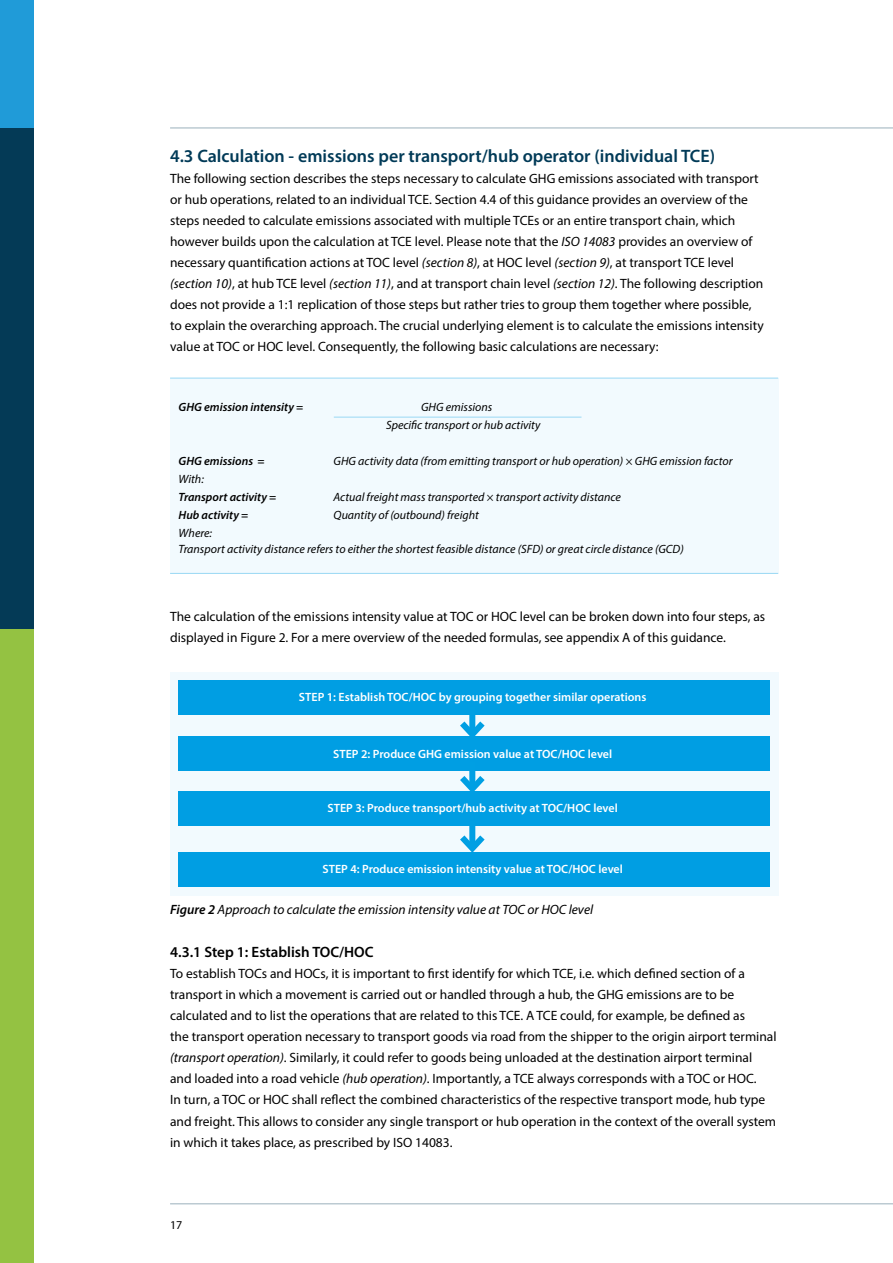
<style>
.page{position:relative;width:893px;height:1263px;background:#fff}
.page>*{position:absolute;margin:0;border:0;box-sizing:border-box;transform-origin:0 0}
.t1{font:600 18px "Myriad Pro";color:#013a57}
.t2{font:600 15px "Myriad Pro";color:#000}
.t3{font:13.5px/21px "Myriad Pro";color:#000}
.t4{font:italic 13.5px "Myriad Pro";color:#000}
.t5{font:italic 12px/18px "Myriad Pro";color:#000}
.t6{font:600 12px "Myriad Pro";color:#fff}
.t7{font:italic 600 12px "Myriad Pro";color:#000}
.t8{font:12px "Myriad Pro";color:#000}
.s1{font-style:italic}
.s2{font-weight:600}
</style>
<div class="page">
<div style="left:0;top:128px;width:34px;height:501px;background:#043a56"></div>
<div style="left:0;top:629px;width:34px;height:634px;background:#94c242"></div>
<div style="left:0;top:0;width:34px;height:128px;background:#209bd8"></div>
<hr style="left:170px;top:1203px;width:723px;height:1px;background:#9ab0bc">
<hr style="left:170px;top:128px;width:723px;height:1px;background:#9ab0bc">
<div style="left:170px;top:378px;width:608px;height:196px;background:#f2fafe"></div>
<div style="left:170px;top:672px;width:608px;height:223px;background:#f2fafe"></div>
<div style="left:179px;top:680px;width:591px;height:34px;background:#009ee3"></div>
<div style="left:179px;top:737px;width:591px;height:34px;background:#009ee3"></div>
<div style="left:179px;top:792px;width:591px;height:34px;background:#009ee3"></div>
<div style="left:179px;top:853px;width:591px;height:34px;background:#009ee3"></div>
<div style="left:469px;top:707px;width:6px;height:27px;background:#009fe3"></div>
<svg style="left:454px;top:715px;width:37px;height:22px"></svg>
<svg style="left:454px;top:771px;width:37px;height:21px"></svg>
<div style="left:469px;top:821px;width:6px;height:27px;background:#009fe3"></div>
<svg style="left:454px;top:829px;width:37px;height:24px"></svg>
<hr style="left:334px;top:417px;width:247px;height:1px;background:#99d8f4">
<hr style="left:170px;top:378px;width:608px;height:1px;background:#99d8f4">
<hr style="left:170px;top:573px;width:608px;height:1px;background:#99d8f4">
<h1 class="t1" style="left:170px;top:145px;width:547px">4.3 Calculation - emissions per transport/hub operator (individual TCE)</h1>
<p class="t3" style="left:170px;top:168px;width:595px">The following section describes the steps necessary to calculate GHG emissions associated with transport or hub operations, related to an individual TCE. Section 4.4 of this guidance provides an overview of the steps needed to calculate emissions associated with multiple TCEs or an entire transport chain, which however builds upon the calculation at TCE level. Please note that the <span class="s1">ISO 14083</span> provides an overview of necessary quantification actions at TOC level <span class="s1">(section 8)</span>, at HOC level <span class="s1">(section 9)</span>, at transport TCE level <span class="s1">(section 10)</span>, at hub TCE level <span class="s1">(section 11)</span>, and at transport chain level <span class="s1">(section 12)</span>. The following description does not provide a 1:1 replication of those steps but rather tries to group them together where possible, to explain the overarching approach. The crucial underlying element is to calculate the emissions intensity value at TOC or HOC level. Consequently, the following basic calculations are necessary:</p>
<p class="t7" style="left:179px;top:400px;width:126px">GHG emission intensity =</p>
<p class="t5" style="left:386px;top:398px;width:156px;text-indent:35px">GHG emissions<br>Specific transport or hub activity</p>
<p class="t7" style="left:179px;top:454px;width:88px">GHG emissions =</p>
<p class="t5" style="left:334px;top:452px;width:400px">GHG activity data (from emitting transport or hub operation) × GHG emission factor</p>
<p class="t5" style="left:179px;top:470px;width:27px">With:</p>
<p class="t7" style="left:179px;top:490px;width:99px">Transport activity =</p>
<p class="t5" style="left:334px;top:488px;width:289px">Actual freight mass transported × transport activity distance</p>
<p class="t7" style="left:179px;top:508px;width:71px">Hub activity =</p>
<p class="t5" style="left:334px;top:506px;width:147px">Quantity of (outbound) freight</p>
<p class="t5" style="left:179px;top:524px;width:35px">Where:</p>
<p class="t5" style="left:179px;top:540px;width:507px">Transport activity distance refers to either the shortest feasible distance (SFD) or great circle distance (GCD)</p>
<p class="t3" style="left:170px;top:606px;width:597px">The calculation of the emissions intensity value at TOC or HOC level can be broken down into four steps, as displayed in Figure 2. For a mere overview of the needed formulas, see appendix A of this guidance.</p>
<p class="t6" style="left:299px;top:689px;width:349px">STEP 1: Establish TOC/HOC by grouping together similar operations</p>
<p class="t6" style="left:333px;top:746px;width:281px">STEP 2: Produce GHG emission value at TOC/HOC level</p>
<p class="t6" style="left:328px;top:800px;width:292px">STEP 3: Produce transport/hub activity at TOC/HOC level</p>
<p class="t6" style="left:322px;top:861px;width:302px">STEP 4: Produce emission intensity value at TOC/HOC level</p>
<p class="t4" style="left:170px;top:901px;width:425px"><span class="s2">Figure 2</span> Approach to calculate the emission intensity value at TOC or HOC level</p>
<p class="t2" style="left:170px;top:943px;width:205px">4.3.1 Step 1: Establish TOC/HOC</p>
<p class="t3" style="left:170px;top:963px;width:608px">To establish TOCs and HOCs, it is important to first identify for which TCE, i.e. which defined section of a transport in which a movement is carried out or handled through a hub, the GHG emissions are to be calculated and to list the operations that are related to this TCE. A TCE could, for example, be defined as<br>the transport operation necessary to transport goods via road from the shipper to the origin airport terminal <span class="s1">(transport operation)</span>. Similarly, it could refer to goods being unloaded at the destination airport terminal and loaded into a road vehicle <span class="s1">(hub operation)</span>. Importantly, a TCE always corresponds with a TOC or HOC.<br>In turn, a TOC or HOC shall reflect the combined characteristics of the respective transport mode, hub type and freight. This allows to consider any single transport or hub operation in the context of the overall system in which it takes place, as prescribed by ISO 14083.</p>
<p class="t8" style="left:170px;top:1218px;width:14px">17</p>
</div>
